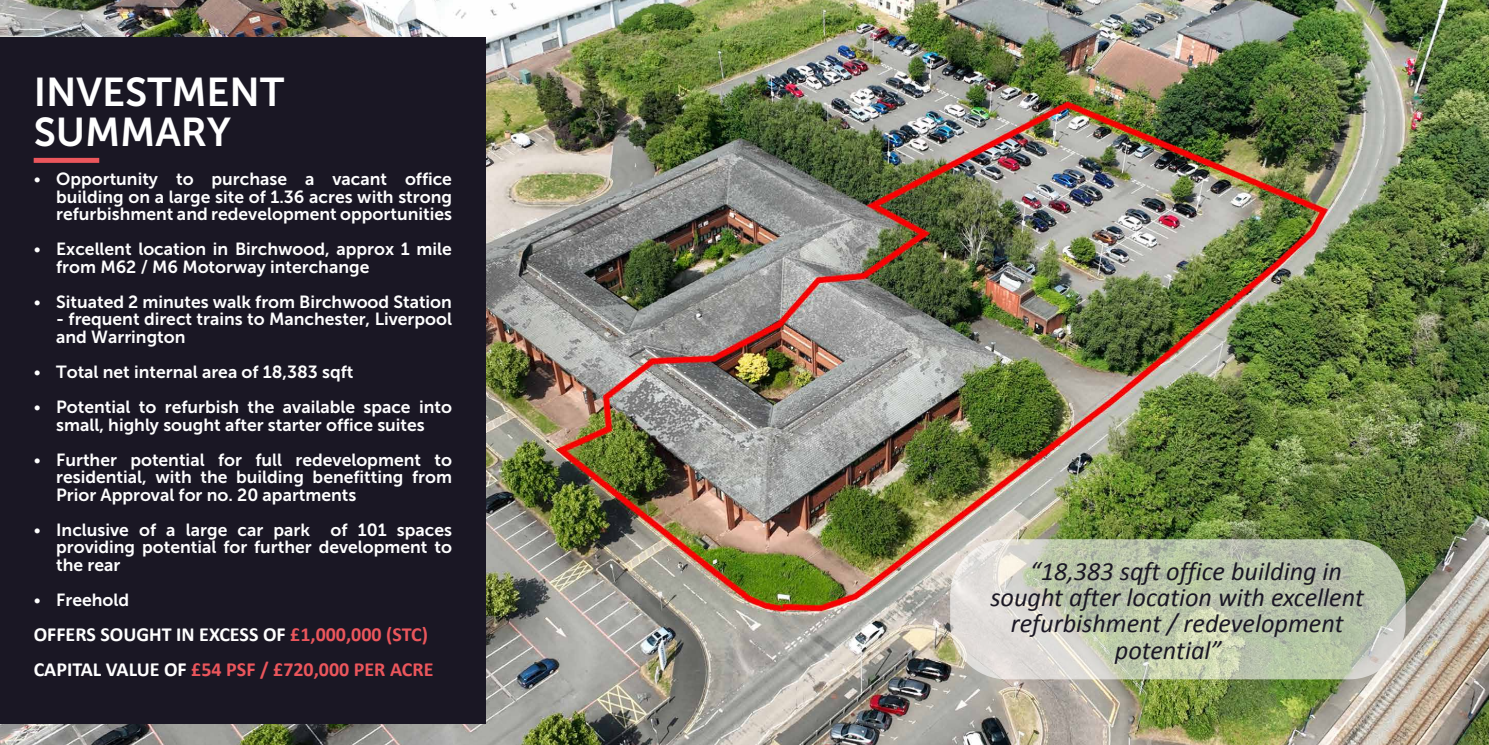
<style>
.page{position:relative;width:1489px;height:745px;background:#fff}
.page>*{position:absolute;margin:0;border:0;box-sizing:border-box;transform-origin:0 0}
.t1{font:40px/40px "Museo Sans 700";color:#fff}
.t2{font:italic 26.25px "Calibri";color:#1a1724}
.t3{font:700 20px/35px "Calibri";color:#eb565c}
.t4{font:17.5px/17.5px "Museo Sans 700";color:#fff;text-align:justify}
.s1{font-family:"Museo Sans 300"}
.s2{font-family:"Museo Sans 300";font-size:12.5px;color:#1a1724}
.s3{color:#fff}
</style>
<div class="page">
<img style="left:0;top:0;width:1488px;height:744px">
<div style="left:0;top:37px;width:485px;height:686px;background:#1a1724"></div>
<div style="left:34px;top:158px;width:65px;height:5px;background:#eb565c"></div>
<svg style="left:950px;top:539px;width:455px;height:140px"></svg>
<h1 class="t1" style="left:34px;top:72px;width:252px">INVESTMENT<br>SUMMARY</h1>
<p class="t4" style="left:56px;top:170px;width:397px;text-indent:-23px"><span class="s1">•</span> Opportunity to purchase a vacant office building on a large site of 1.36 acres with strong refurbishment and redevelopment opportunities</p>
<p class="t4" style="left:56px;top:240px;width:397px;text-indent:-23px"><span class="s1">•</span> Excellent location in Birchwood, approx 1 mile from M62 / M6 Motorway interchange</p>
<p class="t4" style="left:34px;top:293px;width:420px"><span class="s1">•</span> Situated 2 minutes walk from Birchwood Station</p>
<p class="t4" style="left:56px;top:310px;width:397px">- frequent direct trains to Manchester, Liverpool and Warrington</p>
<p class="t4" style="left:34px;top:363px;width:321px"><span class="s1">•</span> Total net internal area of 18,383 sqft</p>
<p class="t4" style="left:34px;top:398px;width:420px;text-align:center"><span class="s1">•</span> Potential to refurbish the available space into small, highly sought after starter office suites</p>
<p class="t4" style="left:56px;top:450px;width:397px;text-indent:-23px"><span class="s1">•</span> Further potential for full redevelopment to residential, with the building benefitting from Prior Approval for no. 20 apartments<span class="s2">z</span></p>
<p class="t4" style="left:56px;top:520px;width:397px;text-indent:-23px"><span class="s1">•</span> Inclusive of a large car park of 101 spaces providing potential for further development to the rear</p>
<p class="t4" style="left:34px;top:590px;width:97px"><span class="s1">•</span> Freehold</p>
<p class="t3" style="left:34px;top:615px;width:401px"><span class="s3">OFFERS SOUGHT IN EXCESS OF</span> £1,000,000 (STC)<br><span class="s3">CAPITAL VALUE OF</span> £54 PSF / £720,000 PER ACRE</p>
<h2 class="t2" style="left:1029px;top:552px;width:314px">“18,383 sqft office building in</h2>
<h2 class="t2" style="left:990px;top:578px;width:375px">sought after location with excellent</h2>
<h2 class="t2" style="left:1010px;top:605px;width:334px">refurbishment / redevelopment</h2>
<h2 class="t2" style="left:1114px;top:631px;width:108px">potential”</h2>
</div>
